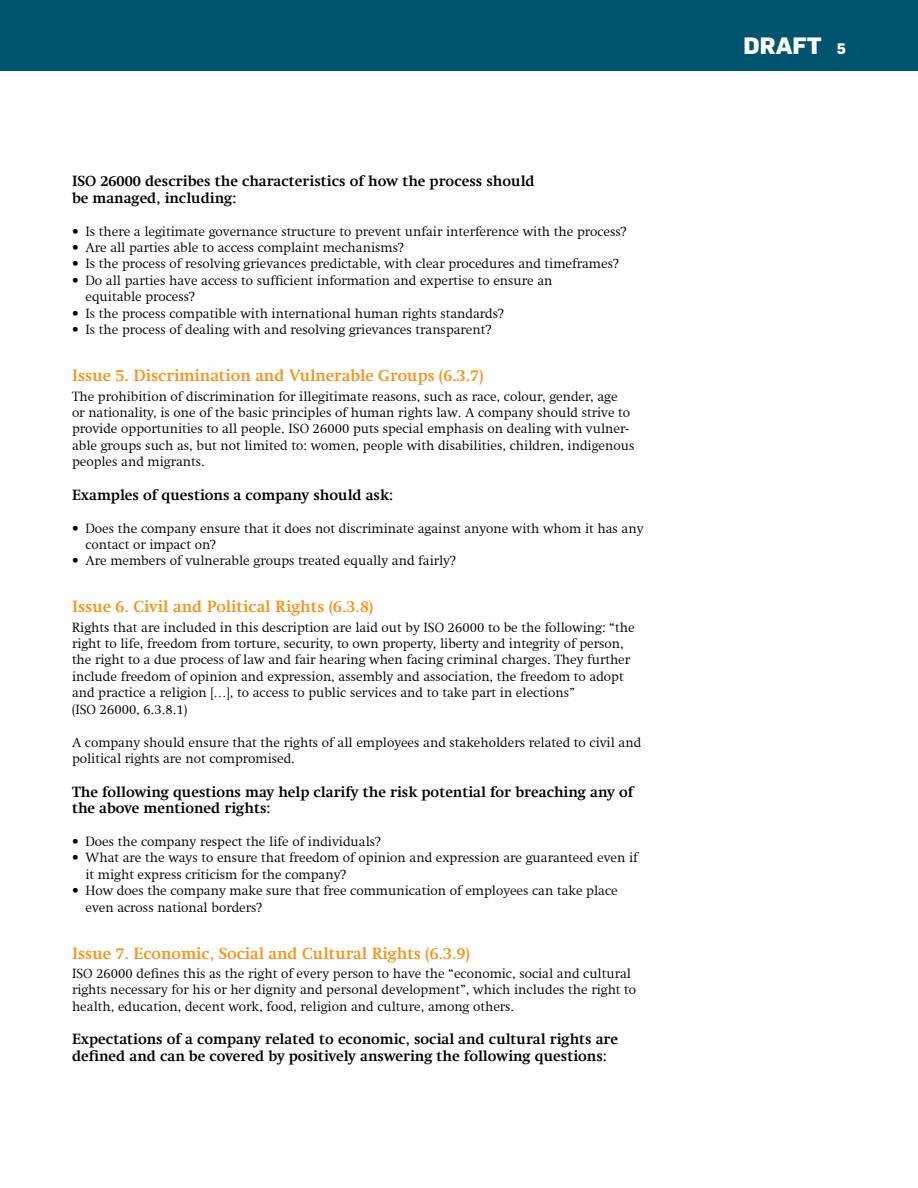
<style>
.page{position:relative;width:918px;height:1188px;background:#fff}
.page>*{position:absolute;margin:0;border:0;box-sizing:border-box;transform-origin:0 0}
.t1{font:800 23.25px "Flama";color:#fff}
.t2{font:700 16.5px "Swift Com";color:#f7931e}
.t3{font:700 15px/16.5px "Swift Com";color:#000}
.t4{font:300 13.5px/16.5px "Swift Com";color:#000}
.s1{font-size:15px}
</style>
<div class="page">
<div style="left:0;top:0;width:918px;height:70px;background:#00546e"></div>
<p class="t3" style="left:72px;top:173px;width:464px">ISO 26000 describes the characteristics of how the process should be managed, including:</p>
<p class="t4" style="left:72px;top:223px;width:556px">• Is there a legitimate governance structure to prevent unfair interference with the process?</p>
<p class="t4" style="left:72px;top:239px;width:333px">• Are all parties able to access complaint mechanisms?</p>
<p class="t4" style="left:72px;top:256px;width:548px">• Is the process of resolving grievances predictable, with clear procedures and timeframes?</p>
<p class="t4" style="left:86px;top:272px;width:469px;text-indent:-14px">• Do all parties have access to sufficient information and expertise to ensure an equitable process?</p>
<p class="t4" style="left:72px;top:305px;width:433px">• Is the process compatible with international human rights standards?</p>
<p class="t4" style="left:72px;top:322px;width:421px">• Is the process of dealing with and resolving grievances transparent?</p>
<p class="t2" style="left:72px;top:366px;width:413px">Issue 5. Discrimination and Vulnerable Groups (6.3.7)</p>
<p class="t4" style="left:72px;top:388px;width:564px">The prohibition of discrimination for illegitimate reasons, such as race, colour, gender, age<br>or nationality, is one of the basic principles of human rights law. A company should strive to provide opportunities to all people. ISO 26000 puts special emphasis on dealing with vulner&shy;able groups such as, but not limited to: women, people with disabilities, children, indigenous peoples and migrants.</p>
<p class="t3" style="left:72px;top:486px;width:323px">Examples of questions a company should ask:</p>
<p class="t4" style="left:86px;top:520px;width:560px;text-indent:-14px">• Does the company ensure that it does not discriminate against anyone with whom it has any contact or impact on?</p>
<p class="t4" style="left:72px;top:553px;width:385px">• Are members of vulnerable groups treated equally and fairly?</p>
<p class="t2" style="left:72px;top:597px;width:303px">Issue 6. Civil and Political Rights (6.3.8)</p>
<p class="t4" style="left:72px;top:619px;width:564px">Rights that are included in this description are laid out by ISO 26000 to be the following: “the right to life, freedom from torture, security, to own property, liberty and integrity of person, the right to a due process of law and fair hearing when facing criminal charges. They further include freedom of opinion and expression, assembly and association, the freedom to adopt and practice a religion […], to access to public services and to take part in elections”<br>(ISO 26000, 6.3.8.1)</p>
<p class="t4" style="left:72px;top:734px;width:571px">A company should ensure that the rights of all employees and stakeholders related to civil and political rights are not compromised.</p>
<p class="t3" style="left:72px;top:783px;width:563px">The following questions may help clarify the risk potential for breaching any of the above mentioned rights:</p>
<p class="t4" style="left:72px;top:833px;width:310px">• Does the company respect the life of individuals?</p>
<p class="t4" style="left:86px;top:850px;width:554px;text-indent:-14px">• What are the ways to ensure that freedom of opinion and expression are guaranteed even if it might express criticism for the company?</p>
<p class="t4" style="left:86px;top:883px;width:534px;text-indent:-14px">• How does the company make sure that free communication of employees can take place even across national borders?</p>
<p class="t2" style="left:72px;top:943px;width:399px">Issue 7. Economic, Social and Cultural Rights (6.3.9)</p>
<p class="t4" style="left:72px;top:965px;width:566px">ISO 26000 defines this as the right of every person to have the “economic, social and cultural rights necessary for his or her dignity and personal development”, which includes the right to health, education, decent work, food, religion and culture, among others.</p>
<p class="t3" style="left:72px;top:1031px;width:548px">Expectations of a company related to economic, social and cultural rights are defined and can be covered by positively answering the following questions:</p>
<h1 class="t1" style="left:744px;top:31px;width:104px">DRAFT <span class="s1">5</span></h1>
</div>
